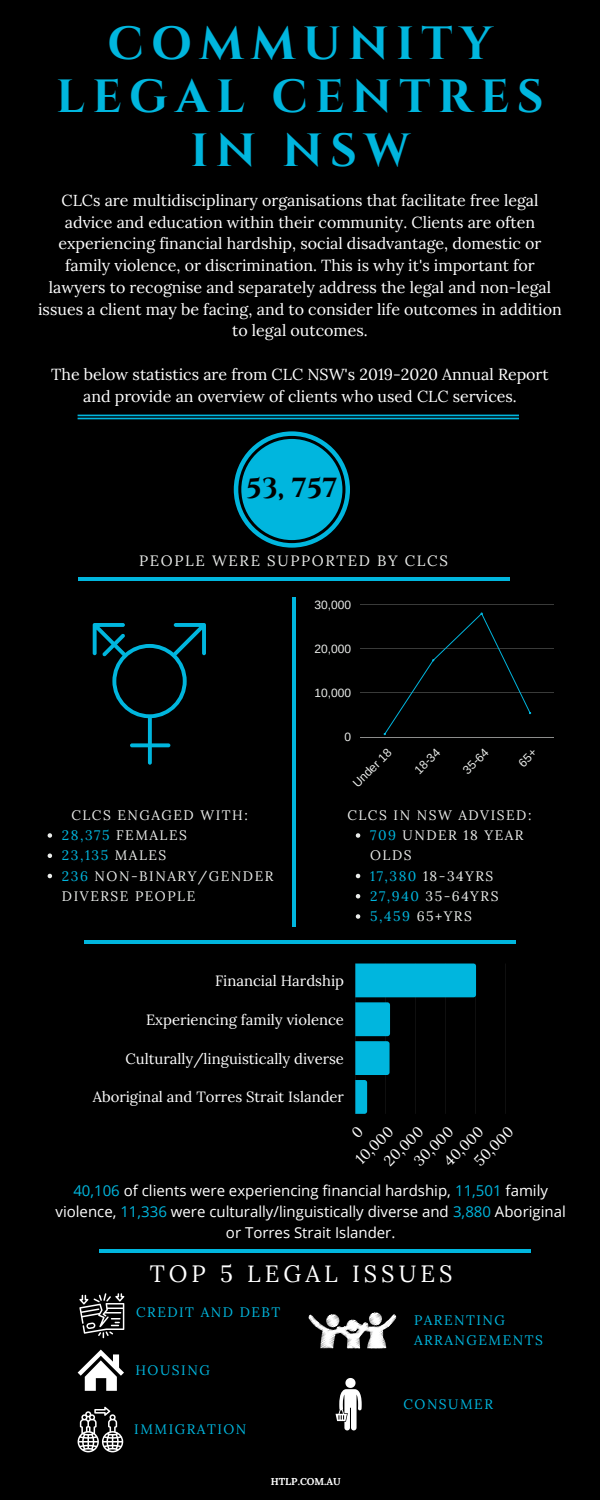
<style>
.page{position:relative;width:600px;height:1500px;background:#000}
.page>*{position:absolute;margin:0;border:0;box-sizing:border-box;transform-origin:0 0}
.t1{font:700 46.5px/53.2px "Cinzel";letter-spacing:.16em;color:#00b6de;text-align:center}
.t2{font:700 27.7px "Cinzel";color:#000}
.t3{font:23.6px "Lora";letter-spacing:.17em;color:#fff}
.t4{font:16px/21.8px "Lora";color:#fff;text-align:center}
.t5{font:15px/21px "Open Sans";color:#fff;text-align:center}
.t6{font:15px "Lora";letter-spacing:.11em;color:#eaecea}
.t7{font:14.8px "Lora";color:#fff}
.t8{font:13.8px/20.2px "Lora";letter-spacing:.11em;color:#eaecea}
.t9{font:13.8px/20.2px "Lora";letter-spacing:.11em;color:#00b6de}
.t10{font:12px "Arimo";color:#eaecea}
.t11{font:700 10px "Lora";color:#fff}
.s1{color:#00b6de}
.s2{color:#eaecea}
</style>
<div class="page">
<hr style="left:361px;top:604px;width:193px;height:1px;background:#eaecea">
<hr style="left:361px;top:649px;width:193px;height:1px;background:#eaecea">
<hr style="left:361px;top:693px;width:193px;height:1px;background:#eaecea">
<hr style="left:361px;top:737px;width:193px;height:1px;background:#eaecea">
<svg style="left:384px;top:612px;width:147px;height:123px"></svg>
<hr style="left:78px;top:578px;width:432px;height:3px;background:#00b6de">
<hr style="left:292px;top:597px;width:4px;height:330px;background:#00b6de">
<svg style="left:234px;top:431px;width:116px;height:117px"></svg>
<div style="left:241px;top:439px;width:101px;height:101px;background:#00b6de;border-radius:50%"></div>
<svg style="left:356px;top:833px;width:4px;height:5px"></svg>
<svg style="left:356px;top:874px;width:4px;height:4px"></svg>
<svg style="left:356px;top:894px;width:4px;height:5px"></svg>
<svg style="left:356px;top:914px;width:4px;height:5px"></svg>
<hr style="left:84px;top:940px;width:432px;height:3px;background:#00b6de">
<hr style="left:99px;top:1250px;width:431px;height:3px;background:#00b6de">
<svg style="left:93px;top:623px;width:113px;height:142px"></svg>
<hr style="left:506px;top:964px;width:1px;height:150px;background:#fff">
<svg style="left:355px;top:964px;width:121px;height:150px"></svg>
<svg style="left:79px;top:1293px;width:45px;height:45px"></svg>
<svg style="left:78px;top:1350px;width:46px;height:41px"></svg>
<svg style="left:78px;top:1407px;width:45px;height:45px"></svg>
<svg style="left:309px;top:1312px;width:87px;height:36px"></svg>
<svg style="left:336px;top:1378px;width:26px;height:52px"></svg>
<svg style="left:48px;top:833px;width:4px;height:5px"></svg>
<svg style="left:48px;top:854px;width:4px;height:4px"></svg>
<svg style="left:48px;top:874px;width:4px;height:4px"></svg>
<hr style="left:78px;top:418px;width:441px;height:1px;background:#00b6de">
<hr style="left:78px;top:415px;width:441px;height:1px;background:#00b6de">
<p class="t1" style="left:56px;top:19px;width:489px">COMMUNITY<br>LEGAL CENTRES<br>IN NSW</p>
<p class="t4" style="left:38px;top:189px;width:525px">CLCs are multidisciplinary organisations that facilitate free legal advice and education within their community. Clients are often experiencing financial hardship, social disadvantage, domestic or family violence, or discrimination. This is why it's important for lawyers to recognise and separately address the legal and non-legal issues a client may be facing, and to consider life outcomes in addition to legal outcomes.</p>
<p class="t4" style="left:51px;top:363px;width:499px">The below statistics are from CLC NSW's 2019-2020 Annual Report and provide an overview of clients who used CLC services.</p>
<p class="t2" style="left:246px;top:470px;width:93px">53, 757</p>
<p class="t6" style="left:139px;top:550px;width:310px">PEOPLE WERE SUPPORTED BY CLCS</p>
<p class="t10" style="left:315px;top:598px;width:38px">30,000</p>
<p class="t10" style="left:315px;top:642px;width:38px">20,000</p>
<p class="t10" style="left:315px;top:686px;width:38px">10,000</p>
<p class="t10" style="left:345px;top:730px;width:8px">0</p>
<p class="t8" style="left:71px;top:805px;width:178px">CLCS ENGAGED WITH:</p>
<p class="t8" style="left:62px;top:825px;width:126px"><span class="s1">28,375</span> FEMALES</p>
<p class="t9" style="left:62px;top:845px;width:106px">23,135 <span class="s2">MALES</span></p>
<p class="t8" style="left:62px;top:865px;width:213px"><span class="s1">236</span> NON-BINARY/GENDER<br>DIVERSE PEOPLE</p>
<p class="t10" style="left:350px;top:780px;width:51px;rotate:-45deg">Under 18</p>
<p class="t10" style="left:412px;top:767px;width:32px;rotate:-45deg">18-34</p>
<p class="t10" style="left:460px;top:767px;width:32px;rotate:-45deg">35-64</p>
<p class="t8" style="left:347px;top:805px;width:186px">CLCS IN NSW ADVISED:</p>
<p class="t8" style="left:370px;top:825px;width:155px"><span class="s1">709</span> UNDER 18 YEAR<br>OLDS</p>
<p class="t8" style="left:370px;top:865px;width:125px"><span class="s1">17,380</span> 18-34YRS</p>
<p class="t8" style="left:370px;top:886px;width:130px"><span class="s1">27,940</span> 35-64YRS</p>
<p class="t8" style="left:370px;top:906px;width:103px"><span class="s1">5,459</span> 65+YRS</p>
<p class="t7" style="left:215px;top:971px;width:130px">Financial Hardship</p>
<p class="t7" style="left:146px;top:1010px;width:199px">Experiencing family violence</p>
<p class="t7" style="left:126px;top:1049px;width:220px">Culturally/linguistically diverse</p>
<p class="t7" style="left:93px;top:1088px;width:253px">Aboriginal and Torres Strait Islander</p>
<p class="t7" style="left:351px;top:1155px;width:29px;rotate:-45deg">10,0</p>
<p class="t7" style="left:380px;top:1157px;width:32px;rotate:-45deg">20,0</p>
<p class="t7" style="left:410px;top:1157px;width:32px;rotate:-45deg">30,0</p>
<p class="t7" style="left:440px;top:1157px;width:32px;rotate:-45deg">40,0</p>
<p class="t7" style="left:470px;top:1157px;width:32px;rotate:-45deg">50,0</p>
<p class="t5" style="left:56px;top:1180px;width:512px"><span class="s1">40,106</span> of clients were experiencing financial hardship, <span class="s1">11,501</span> family violence, <span class="s1">11,336</span> were culturally/linguistically diverse and <span class="s1">3,880</span> Aboriginal or Torres Strait Islander.</p>
<p class="t3" style="left:150px;top:1258px;width:304px">TOP 5 LEGAL ISSUES</p>
<p class="t9" style="left:136px;top:1302px;width:146px">CREDIT AND DEBT</p>
<p class="t9" style="left:135px;top:1360px;width:76px">HOUSING</p>
<p class="t9" style="left:134px;top:1419px;width:114px">IMMIGRATION</p>
<p class="t11" style="left:271px;top:1475px;width:72px">HTLP.COM.AU</p>
<p class="t9" style="left:414px;top:1310px;width:130px">PARENTING<br>ARRANGEMENTS</p>
<p class="t9" style="left:403px;top:1394px;width:91px">CONSUMER</p>
</div>
